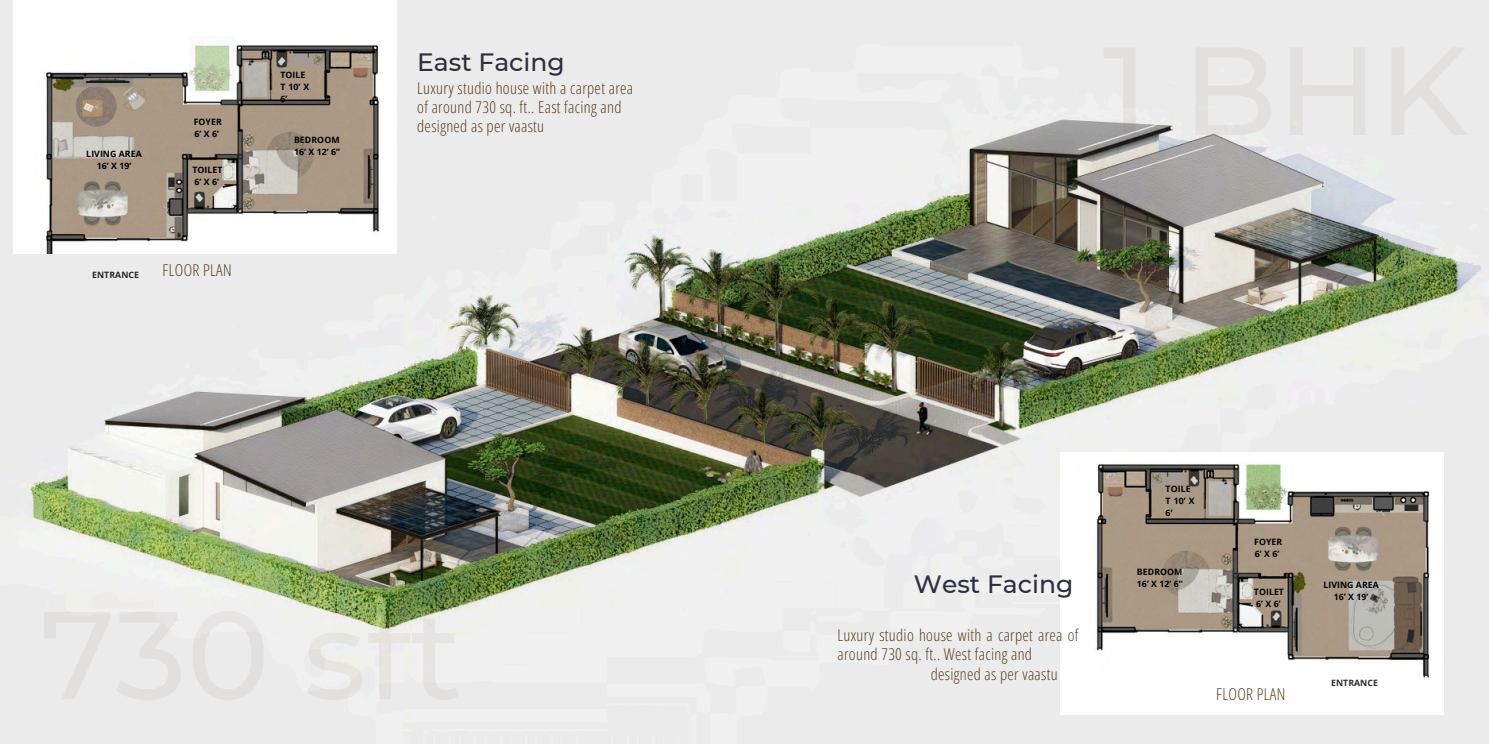
<style>
.page{position:relative;width:1489px;height:744px;background:#fff}
.page>*{position:absolute;margin:0;border:0;box-sizing:border-box;transform-origin:0 0}
.t1{font:500 25px "Montserrat";color:#2f2f42}
.t2{font:300 16.25px/18.8px "Open Sans Condensed";letter-spacing:.02em;color:#5c3e1e}
.t3{font:700 8.75px/12.2px "Open Sans";letter-spacing:.01em;color:#000}
</style>
<div class="page">
<img style="left:0;top:0;width:1488px;height:743px">
<img style="left:14px;top:0;width:382px;height:253px">
<img style="left:1061px;top:452px;width:382px;height:262px">
<p class="t3" style="left:86px;top:147px;width:57px;text-align:center">LIVING AREA<br>16’ X 19’</p>
<h4 class="t3" style="left:194px;top:115px;width:30px">FOYER<br>6’ X 6’</h4>
<h2 class="t3" style="left:192px;top:163px;width:32px">TOILET<br>6’ X 6’</h2>
<p class="t3" style="left:92px;top:268px;width:48px">ENTRANCE</p>
<p class="t2" style="left:163px;top:260px;width:71px">FLOOR PLAN</p>
<p class="t3" style="left:280px;top:68px;width:30px">TOILE<br>T 10’ X<br>6’</p>
<p class="t3" style="left:294px;top:134px;width:47px">BEDROOM<br>16’ X 12’ 6”</p>
<p class="t1" style="left:417px;top:46px;width:149px">East Facing</p>
<p class="t2" style="left:417px;top:78px;width:217px">Luxury studio house with a carpet area of around 730 sq. ft.. East facing and designed as per vaastu</p>
<p class="t1" style="left:914px;top:568px;width:161px">West Facing</p>
<p class="t2" style="left:837px;top:625px;width:242px">Luxury studio house with a carpet area of around 730 sq. ft.. West facing and</p>
<h5 class="t2" style="left:931px;top:664px;width:129px">designed as per vaastu</h5>
<p class="t3" style="left:1165px;top:482px;width:30px">TOILE<br>T 10’ X<br>6’</p>
<p class="t3" style="left:1137px;top:565px;width:47px">BEDROOM<br>16’ X 12’ 6”</p>
<p class="t3" style="left:1254px;top:535px;width:30px">FOYER<br>6’ X 6’</p>
<p class="t3" style="left:1254px;top:585px;width:32px">TOILET<br>6’ X 6’</p>
<h1 class="t2" style="left:1216px;top:684px;width:71px">FLOOR PLAN</h1>
<h4 class="t3" style="left:1323px;top:578px;width:57px;text-align:center">LIVING AREA<br>16’ X 19’</h4>
<p class="t3" style="left:1331px;top:676px;width:48px">ENTRANCE</p>
</div>
